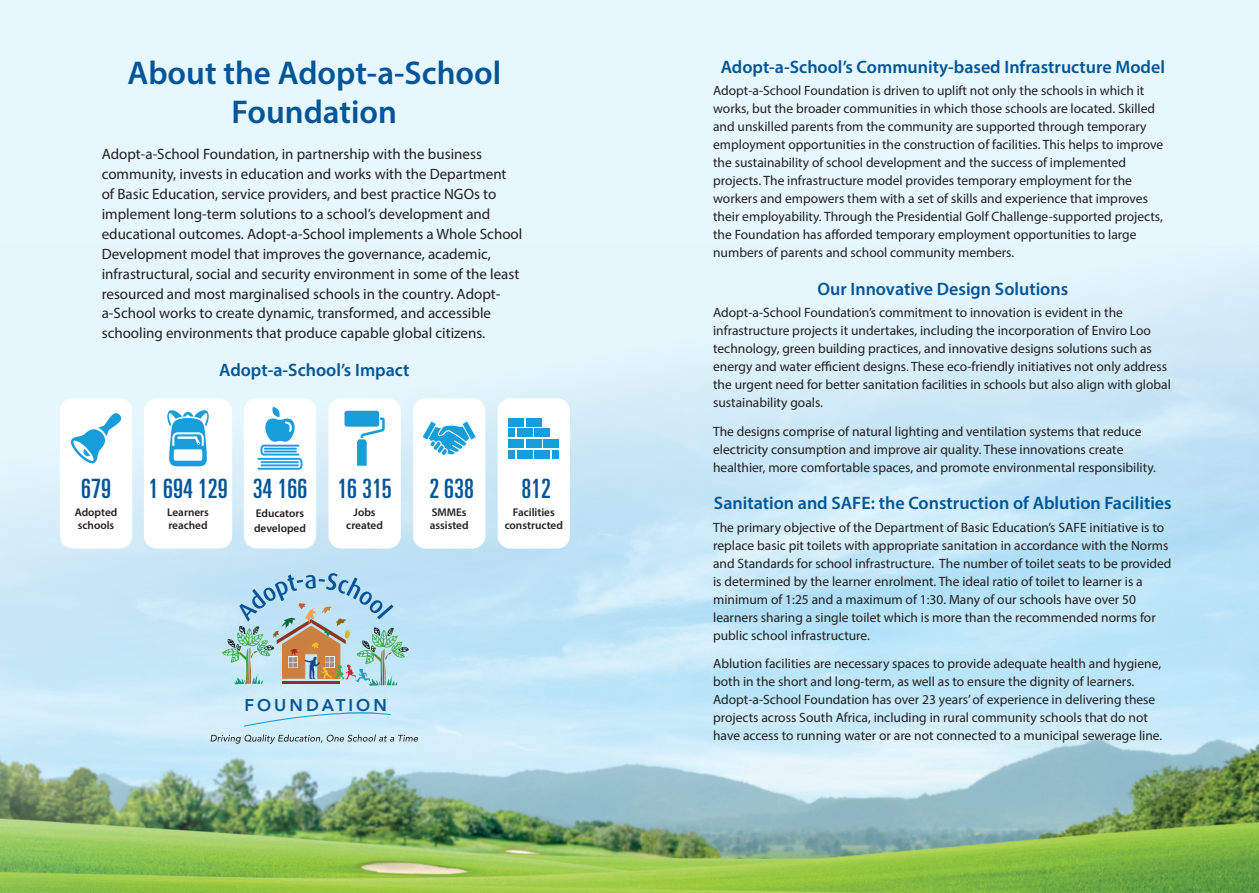
<style>
.page{position:relative;width:1259px;height:893px;background:#e6f7fd}
.page>*{position:absolute;margin:0;border:0;box-sizing:border-box;transform-origin:0 0}
.t1{font:600 33px/39px "Myriad Pro";color:#015598;text-align:center}
.t2{font:ultra-condensed 26.7px "Univers LT Std";color:#015598}
.t3{font:600 18px "Myriad Pro";color:#015598}
.t4{font:800 16.95px "Avenir";letter-spacing:.18em;color:#055497}
.t5{font:15px/19.8px "Myriad Pro";color:#231f20}
.t6{font:13.5px/18px "Myriad Pro";color:#231f20}
.t7{font:600 11.25px/13.5px "Myriad Pro";color:#231f20}
</style>
<div class="page">
<img style="left:0;top:271px;width:1259px;height:622px">
<div style="left:144px;top:398px;width:88px;height:151px;background:#fff;border-radius:13px"></div>
<div style="left:60px;top:398px;width:72px;height:151px;background:#fff;border-radius:13px"></div>
<div style="left:244px;top:398px;width:72px;height:151px;background:#fff;border-radius:13px"></div>
<div style="left:328px;top:398px;width:73px;height:151px;background:#fff;border-radius:13px"></div>
<div style="left:413px;top:398px;width:72px;height:151px;background:#fff;border-radius:13px"></div>
<div style="left:497px;top:398px;width:73px;height:151px;background:#fff;border-radius:13px"></div>
<svg style="left:423px;top:421px;width:53px;height:34px"></svg>
<svg style="left:167px;top:410px;width:42px;height:57px"></svg>
<svg style="left:257px;top:407px;width:45px;height:63px"></svg>
<div style="left:509px;top:439px;width:15px;height:9px;background:#179dd9"></div>
<div style="left:517px;top:428px;width:15px;height:9px;background:#179dd9"></div>
<div style="left:535px;top:428px;width:15px;height:9px;background:#179dd9"></div>
<div style="left:509px;top:428px;width:6px;height:9px;background:#179dd9"></div>
<div style="left:517px;top:450px;width:15px;height:9px;background:#179dd9"></div>
<div style="left:535px;top:450px;width:15px;height:9px;background:#179dd9"></div>
<div style="left:509px;top:450px;width:6px;height:9px;background:#179dd9"></div>
<div style="left:552px;top:450px;width:7px;height:9px;background:#179dd9"></div>
<div style="left:509px;top:418px;width:15px;height:8px;background:#179dd9"></div>
<div style="left:526px;top:418px;width:15px;height:8px;background:#179dd9"></div>
<div style="left:526px;top:439px;width:15px;height:9px;background:#179dd9"></div>
<div style="left:543px;top:439px;width:16px;height:9px;background:#179dd9"></div>
<div style="left:344px;top:411px;width:35px;height:16px;background:#179dd9;border-radius:2px"></div>
<svg style="left:357px;top:417px;width:28px;height:49px"></svg>
<svg style="left:70px;top:413px;width:52px;height:51px"></svg>
<svg style="left:244px;top:710px;width:147px;height:17px;background:#c3e7f7"></svg>
<svg style="left:222px;top:573px;width:187px;height:113px;background:#adc7cc"></svg>
<svg style="left:210px;top:734px;width:208px;height:10px;background:#b1c8d2"></svg>
<h1 class="t1" style="left:127px;top:53px;width:375px">About the Adopt-a-School<br>Foundation</h1>
<p class="t5" style="left:102px;top:144px;width:422px">Adopt-a-School Foundation, in partnership with the business community, invests in education and works with the Department of Basic Education, service providers, and best practice NGOs to implement long-term solutions to a school’s development and educational outcomes. Adopt-a-School implements a Whole School Development model that improves the governance, academic, infrastructural, social and security environment in some of the least resourced and most marginalised schools in the country. Adopt&shy;a-School works to create dynamic, transformed, and accessible schooling environments that produce capable global citizens.</p>
<h3 class="t3" style="left:219px;top:358px;width:192px">Adopt-a-School’s Impact</h3>
<h2 class="t2" style="left:81px;top:473px;width:31px">679</h2>
<p class="t7" style="left:75px;top:505px;width:44px">Adopted schools</p>
<h2 class="t2" style="left:148px;top:473px;width:81px">1 694 129</h2>
<p class="t7" style="left:167px;top:505px;width:43px">Learners reached</p>
<h2 class="t2" style="left:253px;top:473px;width:56px">34 166</h2>
<p class="t7" style="left:254px;top:506px;width:53px;line-height:15px">Educators developed</p>
<h2 class="t2" style="left:337px;top:473px;width:56px">16 315</h2>
<p class="t7" style="left:346px;top:505px;width:38px;text-align:center">Jobs created</p>
<h2 class="t2" style="left:429px;top:473px;width:46px">2 638</h2>
<p class="t7" style="left:430px;top:505px;width:40px">SMMEs assisted</p>
<h2 class="t2" style="left:521px;top:473px;width:31px">812</h2>
<p class="t7" style="left:505px;top:505px;width:60px;text-align:center">Facilities constructed</p>
<p class="t4" style="left:244px;top:692px;width:144px">FOUNDATION</p>
<h3 class="t3" style="left:720px;top:56px;width:446px">Adopt-a-School’s Community-based Infrastructure Model</h3>
<p class="t6" style="left:713px;top:82px;width:451px">Adopt-a-School Foundation is driven to uplift not only the schools in which it works, but the broader communities in which those schools are located. Skilled and unskilled parents from the community are supported through temporary employment opportunities in the construction of facilities. This helps to improve the sustainability of school development and the success of implemented projects. The infrastructure model provides temporary employment for the workers and empowers them with a set of skills and experience that improves their employability. Through the Presidential Golf Challenge-supported projects, the Foundation has afforded temporary employment opportunities to large numbers of parents and school community members.</p>
<h3 class="t3" style="left:817px;top:277px;width:252px">Our Innovative Design Solutions</h3>
<p class="t6" style="left:713px;top:303px;width:459px">Adopt-a-School Foundation’s commitment to innovation is evident in the infrastructure projects it undertakes, including the incorporation of Enviro Loo technology, green building practices, and innovative designs solutions such as energy and water efficient designs. These eco-friendly initiatives not only address the urgent need for better sanitation facilities in schools but also align with global sustainability goals.</p>
<p class="t6" style="left:713px;top:422px;width:444px">The designs comprise of natural lighting and ventilation systems that reduce electricity consumption and improve air quality. These innovations create healthier, more comfortable spaces, and promote environmental responsibility.</p>
<h3 class="t3" style="left:714px;top:492px;width:459px">Sanitation and SAFE: the Construction of Ablution Facilities</h3>
<p class="t6" style="left:713px;top:518px;width:460px">The primary objective of the Department of Basic Education’s SAFE initiative is to replace basic pit toilets with appropriate sanitation in accordance with the Norms and Standards for school infrastructure. The number of toilet seats to be provided is determined by the learner enrolment. The ideal ratio of toilet to learner is a minimum of 1:25 and a maximum of 1:30. Many of our schools have over 50 learners sharing a single toilet which is more than the recommended norms for public school infrastructure.</p>
<p class="t6" style="left:713px;top:655px;width:451px">Ablution facilities are necessary spaces to provide adequate health and hygiene, both in the short and long-term, as well as to ensure the dignity of learners.<br>Adopt-a-School Foundation has over 23 years’ of experience in delivering these projects across South Africa, including in rural community schools that do not have access to running water or are not connected to a municipal sewerage line.</p>
</div>
